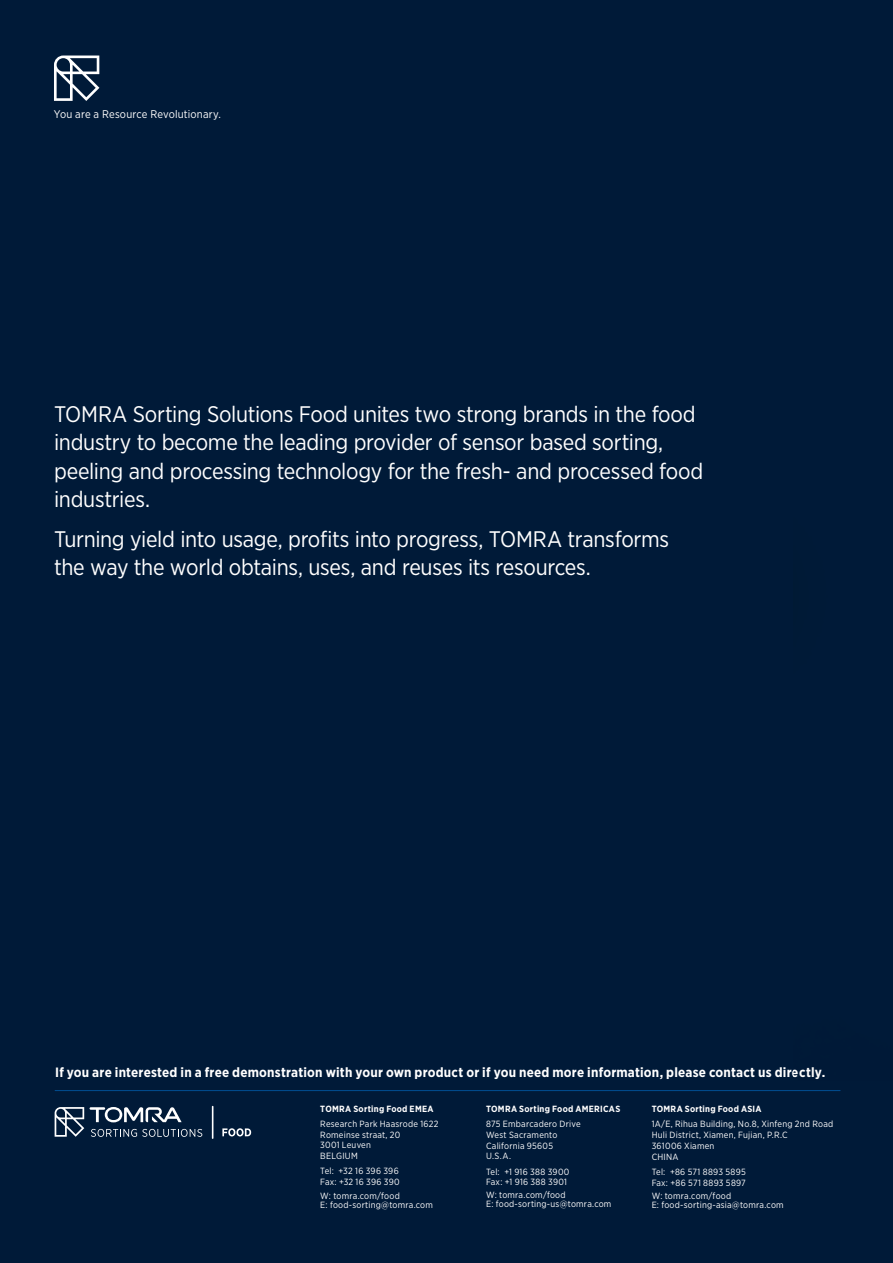
<style>
.page{position:relative;width:893px;height:1263px;background:#001a38}
.page>*{position:absolute;margin:0;border:0;box-sizing:border-box;transform-origin:0 0}
.t1{font:22.5px/28.5px "Gotham Narrow";letter-spacing:-.015em;color:#fff}
.t2{font:700 13.5px "Gotham Narrow";letter-spacing:.015em;color:#fff}
.t3{font:11.1px "Gotham Narrow";letter-spacing:.015em;color:#fff}
.t4{font:9px/10.8px "Gotham Narrow";letter-spacing:.025em;color:#fff}
.t5{font:700 9px "Gotham Narrow";letter-spacing:.03em;color:#fff}
</style>
<div class="page">
<svg style="left:54px;top:56px;width:45px;height:45px"></svg>
<hr style="left:212px;top:1106px;width:1px;height:33px;background:#fff">
<svg style="left:222px;top:1128px;width:29px;height:8px"></svg>
<svg style="left:55px;top:1107px;width:147px;height:30px"></svg>
<hr style="left:55px;top:1090px;width:785px;height:1px;background:#004b8d">
<p class="t3" style="left:54px;top:107px;width:169px">You are a Resource Revolutionary.</p>
<h1 class="t1" style="left:54px;top:399px;width:651px">TOMRA Sorting Solutions Food unites two strong brands in the food industry to become the leading provider of sensor based sorting, peeling and processing technology for the fresh- and processed food industries.</h1>
<h1 class="t1" style="left:54px;top:524px;width:617px">Turning yield into usage, profits into progress, TOMRA transforms the way the world obtains, uses, and reuses its resources.</h1>
<h2 class="t2" style="left:55px;top:1064px;width:772px">If you are interested in a free demonstration with your own product or if you need more information, please contact us directly.</h2>
<p class="t5" style="left:486px;top:1103px;width:136px">TOMRA Sorting Food AMERICAS</p>
<p class="t4" style="left:486px;top:1118px;width:96px">875 Embarcadero Drive<br>West Sacramento<br>California 95605<br>U.S.A.</p>
<p class="t4" style="left:486px;top:1166px;width:85px">Tel: +1 916 388 3900<br>Fax: +1 916 388 3901</p>
<p class="t4" style="left:486px;top:1191px;width:127px;line-height:9px">W: tomra.com/food<br>E: food-sorting-us@tomra.com</p>
<p class="t5" style="left:320px;top:1103px;width:115px">TOMRA Sorting Food EMEA</p>
<p class="t4" style="left:320px;top:1118px;width:120px">Research Park Haasrode 1622<br>Romeinse straat, 20<br>3001 Leuven<br>BELGIUM</p>
<p class="t4" style="left:320px;top:1166px;width:81px">Tel: +32 16 396 396<br>Fax: +32 16 396 390</p>
<p class="t4" style="left:320px;top:1191px;width:114px;line-height:9px">W: tomra.com/food<br>E: food-sorting@tomra.com</p>
<p class="t5" style="left:652px;top:1103px;width:111px">TOMRA Sorting Food ASIA</p>
<p class="t4" style="left:652px;top:1118px;width:183px">1A/E, Rihua Building, No.8, Xinfeng 2nd Road<br>Huli District, Xiamen, Fujian, P.R.C<br>361006 Xiamen<br>CHINA</p>
<p class="t4" style="left:652px;top:1166px;width:96px">Tel: +86 571 8893 5895<br>Fax: +86 571 8893 5897</p>
<p class="t4" style="left:652px;top:1191px;width:134px;line-height:9px">W: tomra.com/food<br>E: food-sorting-asia@tomra.com</p>
</div>
